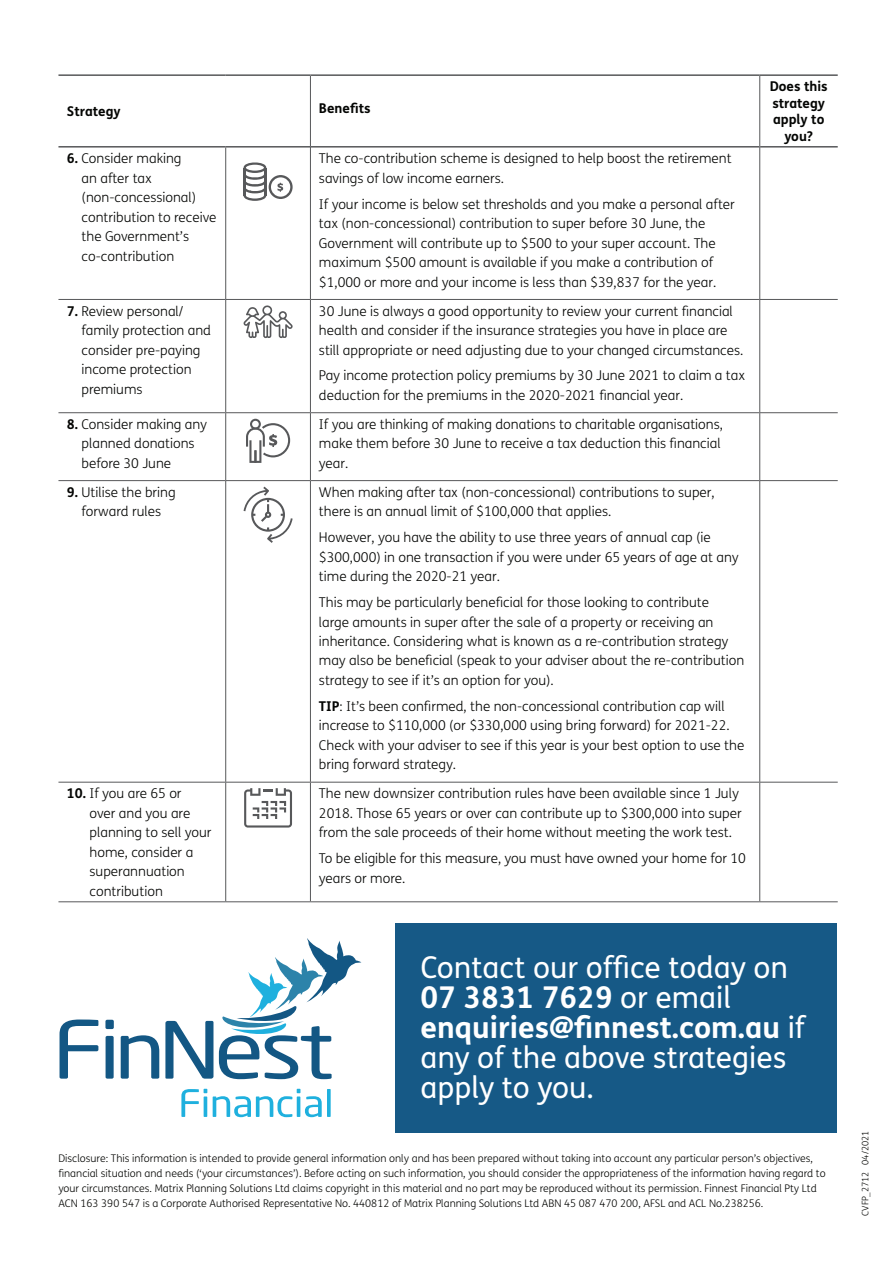
<style>
.page{position:relative;width:893px;height:1263px;background:#fff}
.page>*{position:absolute;margin:0;border:0;box-sizing:border-box;transform-origin:0 0}
.t1{font:30px/30px "FS Me";color:#fff}
.t2{font:300 13.5px/19.5px "FS Me";color:#040503}
.t3{font:700 13.5px/16.5px "FS Me";color:#040503;text-align:center}
.t4{font:300 10.5px/15px "FS Me";color:#040503}
.t5{font:300 9px "FS Me";letter-spacing:-.01em;color:#040503}
.s1{font-weight:700}
</style>
<div class="page">
<div style="left:395px;top:923px;width:442px;height:209px;background:#165986"></div>
<hr style="left:58px;top:74px;width:168px;height:2px;background:#57585a">
<hr style="left:226px;top:74px;width:84px;height:2px;background:#57585a">
<hr style="left:310px;top:74px;width:450px;height:2px;background:#57585a">
<hr style="left:760px;top:74px;width:78px;height:2px;background:#57585a">
<hr style="left:58px;top:146px;width:168px;height:2px;background:#57585a">
<hr style="left:226px;top:146px;width:84px;height:2px;background:#57585a">
<hr style="left:311px;top:146px;width:448px;height:2px;background:#57585a">
<hr style="left:760px;top:146px;width:78px;height:2px;background:#57585a">
<hr style="left:225px;top:148px;width:1px;height:151px;background:#57585a">
<hr style="left:310px;top:147px;width:1px;height:152px;background:#57585a">
<hr style="left:759px;top:147px;width:1px;height:152px;background:#57585a">
<hr style="left:58px;top:299px;width:168px;height:1px;background:#57585a">
<hr style="left:226px;top:299px;width:84px;height:1px;background:#57585a">
<hr style="left:225px;top:300px;width:1px;height:112px;background:#57585a">
<hr style="left:310px;top:299px;width:450px;height:1px;background:#57585a">
<hr style="left:310px;top:300px;width:1px;height:112px;background:#57585a">
<hr style="left:760px;top:299px;width:78px;height:1px;background:#57585a">
<hr style="left:759px;top:300px;width:1px;height:112px;background:#57585a">
<hr style="left:225px;top:782px;width:1px;height:119px;background:#57585a">
<hr style="left:310px;top:782px;width:1px;height:119px;background:#57585a">
<hr style="left:759px;top:782px;width:1px;height:119px;background:#57585a">
<hr style="left:58px;top:901px;width:168px;height:1px;background:#57585a">
<hr style="left:226px;top:901px;width:84px;height:1px;background:#57585a">
<hr style="left:310px;top:901px;width:450px;height:1px;background:#57585a">
<hr style="left:760px;top:901px;width:78px;height:1px;background:#57585a">
<hr style="left:58px;top:412px;width:168px;height:1px;background:#57585a">
<hr style="left:226px;top:412px;width:84px;height:1px;background:#57585a">
<hr style="left:225px;top:413px;width:1px;height:67px;background:#57585a">
<hr style="left:310px;top:412px;width:450px;height:1px;background:#57585a">
<hr style="left:310px;top:413px;width:1px;height:67px;background:#57585a">
<hr style="left:760px;top:412px;width:78px;height:1px;background:#57585a">
<hr style="left:759px;top:413px;width:1px;height:67px;background:#57585a">
<hr style="left:58px;top:480px;width:168px;height:1px;background:#57585a">
<hr style="left:226px;top:480px;width:84px;height:1px;background:#57585a">
<hr style="left:225px;top:481px;width:1px;height:301px;background:#57585a">
<hr style="left:310px;top:480px;width:450px;height:1px;background:#57585a">
<hr style="left:310px;top:481px;width:1px;height:301px;background:#57585a">
<hr style="left:760px;top:480px;width:78px;height:1px;background:#57585a">
<hr style="left:759px;top:481px;width:1px;height:301px;background:#57585a">
<hr style="left:58px;top:782px;width:168px;height:1px;background:#57585a">
<hr style="left:226px;top:782px;width:84px;height:1px;background:#57585a">
<hr style="left:310px;top:782px;width:450px;height:1px;background:#57585a">
<hr style="left:760px;top:782px;width:78px;height:1px;background:#57585a">
<hr style="left:310px;top:76px;width:1px;height:71px;background:#57585a">
<hr style="left:759px;top:76px;width:1px;height:71px;background:#57585a">
<svg style="left:244px;top:162px;width:49px;height:39px"></svg>
<svg style="left:243px;top:305px;width:50px;height:33px"></svg>
<svg style="left:246px;top:419px;width:44px;height:44px"></svg>
<svg style="left:244px;top:487px;width:49px;height:56px"></svg>
<svg style="left:244px;top:788px;width:48px;height:39px"></svg>
<svg style="left:60px;top:1019px;width:38px;height:60px"></svg>
<svg style="left:105px;top:1020px;width:9px;height:59px"></svg>
<svg style="left:121px;top:1035px;width:38px;height:44px"></svg>
<svg style="left:165px;top:1021px;width:48px;height:58px"></svg>
<svg style="left:219px;top:938px;width:142px;height:141px"></svg>
<svg style="left:181px;top:1089px;width:26px;height:28px"></svg>
<svg style="left:213px;top:1089px;width:109px;height:28px"></svg>
<svg style="left:327px;top:1089px;width:4px;height:28px"></svg>
<p class="t3" style="left:67px;top:102px;width:55px">Strategy</p>
<p class="t3" style="left:319px;top:99px;width:53px">Benefits</p>
<p class="t2" style="left:82px;top:148px;width:136px;text-indent:-15px"><span class="s1">6.</span> Consider making<br>an after tax (non-concessional) contribution to receive the Government’s co-contribution</p>
<p class="t2" style="left:319px;top:148px;width:414px">The co-contribution scheme is designed to help boost the retirement savings of low income earners.</p>
<p class="t2" style="left:319px;top:194px;width:417px">If your income is below set thresholds and you make a personal after tax (non-concessional) contribution to super before 30 June, the Government will contribute up to $500 to your super account. The maximum $500 amount is available if you make a contribution of $1,000 or more and your income is less than $39,837 for the year.</p>
<p class="t2" style="left:82px;top:301px;width:131px;text-indent:-15px"><span class="s1">7.</span> Review personal/ family protection and consider pre-paying income protection premiums</p>
<p class="t2" style="left:319px;top:301px;width:426px">30 June is always a good opportunity to review your current financial health and consider if the insurance strategies you have in place are still appropriate or need adjusting due to your changed circumstances.</p>
<p class="t2" style="left:319px;top:366px;width:428px">Pay income protection policy premiums by 30 June 2021 to claim a tax deduction for the premiums in the 2020-2021 financial year.</p>
<p class="t2" style="left:82px;top:414px;width:127px;text-indent:-15px"><span class="s1">8.</span> Consider making any planned donations before 30 June</p>
<p class="t2" style="left:319px;top:414px;width:406px">If you are thinking of making donations to charitable organisations, make them before 30 June to receive a tax deduction this financial year.</p>
<p class="t2" style="left:67px;top:482px;width:110px;text-align:center"><span class="s1">9.</span> Utilise the bring forward rules</p>
<p class="t2" style="left:319px;top:482px;width:397px">When making after tax (non-concessional) contributions to super, there is an annual limit of $100,000 that applies.</p>
<p class="t2" style="left:319px;top:527px;width:421px">However, you have the ability to use three years of annual cap (ie $300,000) in one transaction if you were under 65 years of age at any time during the 2020-21 year.</p>
<p class="t2" style="left:319px;top:592px;width:427px">This may be particularly beneficial for those looking to contribute<br>large amounts in super after the sale of a property or receiving an inheritance. Considering what is known as a re-contribution strategy may also be beneficial (speak to your adviser about the re-contribution strategy to see if it’s an option for you).</p>
<p class="t2" style="left:319px;top:696px;width:427px"><span class="s1">TIP</span>: It’s been confirmed, the non-concessional contribution cap will increase to $110,000 (or $330,000 using bring forward) for 2021-22.<br>Check with your adviser to see if this year is your best option to use the bring forward strategy.</p>
<p class="t2" style="left:90px;top:783px;width:123px;text-indent:-23px"><span class="s1">10.</span> If you are 65 or<br>over and you are planning to sell your home, consider a superannuation contribution</p>
<p class="t2" style="left:319px;top:783px;width:424px">The new downsizer contribution rules have been available since 1 July<br>2018. Those 65 years or over can contribute up to $300,000 into super from the sale proceeds of their home without meeting the work test.</p>
<p class="t2" style="left:319px;top:848px;width:429px">To be eligible for this measure, you must have owned your home for 10 years or more.</p>
<p class="t3" style="left:770px;top:78px;width:59px">Does this strategy apply to you?</p>
<h1 class="t1" style="left:420px;top:951px;width:386px">Contact our office today on<br><span class="s1">07 3831 7629</span> or email <span class="s1">enquiries@finnest.com.au</span> if any of the above strategies apply to you.</h1>
<p class="t4" style="left:58px;top:1150px;width:769px">Disclosure: This information is intended to provide general information only and has been prepared without taking into account any particular person’s objectives, financial situation and needs (‘your circumstances’). Before acting on such information, you should consider the appropriateness of the information having regard to your circumstances. Matrix Planning Solutions Ltd claims copyright in this material and no part may be reproduced without its permission. Finnest Financial Pty Ltd ACN 163 390 547 is a Corporate Authorised Representative No. 440812 of Matrix Planning Solutions Ltd ABN 45 087 470 200, AFSL and ACL No.238256.</p>
<p class="t5" style="left:859px;top:1216px;width:87px;rotate:-90deg">CVFP_2712 04/2021</p>
</div>
